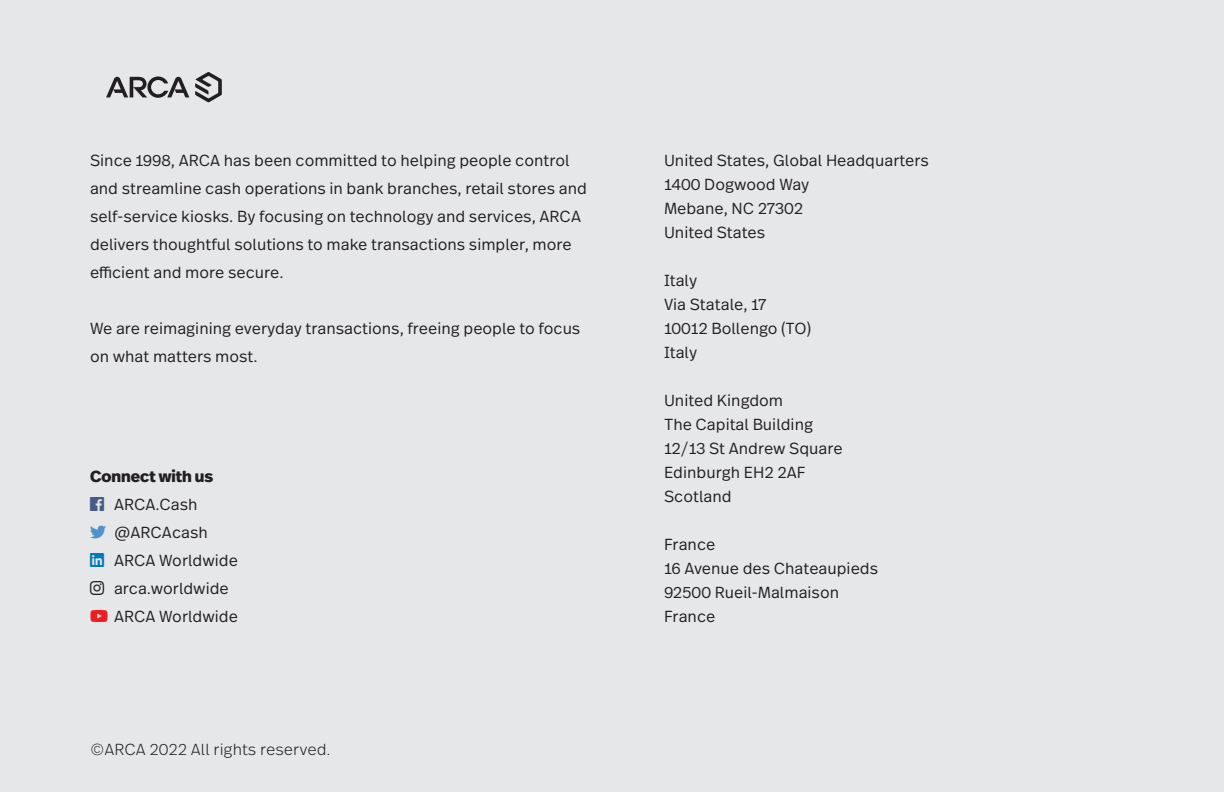
<style>
.page{position:relative;width:1224px;height:792px;background:#e6e7e9}
.page>*{position:absolute;margin:0;border:0;box-sizing:border-box;transform-origin:0 0}
.t1{font:300 16px/24px "Real Text Pro";color:#231f20}
.t2{font:300 16px "Real Text Pro";color:#231f20}
.t3{font:800 16px "Real Head Pro";color:#231f20}
.s1{color:#465c87}
.s2{color:#5192c8}
.s3{color:#007bb6}
.s4{color:#ee1d23}
</style>
<div class="page">
<svg style="left:106px;top:77px;width:83px;height:21px"></svg>
<svg style="left:195px;top:72px;width:27px;height:30px"></svg>
<p class="t1" style="left:90px;top:146px;width:498px;line-height:28px">Since 1998, ARCA has been committed to helping people control and streamline cash operations in bank branches, retail stores and self-service kiosks. By focusing on technology and services, ARCA delivers thoughtful solutions to make transactions simpler, more efficient and more secure.</p>
<p class="t1" style="left:90px;top:314px;width:492px;line-height:28px">We are reimagining everyday transactions, freeing people to focus on what matters most.</p>
<p class="t3" style="left:90px;top:464px;width:125px">Connect with us</p>
<p class="t1" style="left:90px;top:492px;width:109px"><span class="s1">□□</span> ARCA.Cash</p>
<p class="t1" style="left:90px;top:520px;width:119px"><span class="s2">▼▼▼</span> @ARCAcash</p>
<p class="t1" style="left:90px;top:548px;width:150px"><span class="s3">●■■</span> ARCA Worldwide</p>
<p class="t1" style="left:90px;top:576px;width:140px">■▲▼ arca.worldwide</p>
<p class="t1" style="left:90px;top:604px;width:150px"><span class="s4">□◆▼◆</span> ARCA Worldwide</p>
<p class="t2" style="left:90px;top:738px;width:242px">©ARCA 2022 All rights reserved.</p>
<p class="t1" style="left:664px;top:148px;width:266px">United States, Global Headquarters<br>1400 Dogwood Way<br>Mebane, NC 27302<br>United States</p>
<p class="t1" style="left:664px;top:268px;width:149px">Italy<br>Via Statale, 17<br>10012 Bollengo (TO)<br>Italy</p>
<p class="t1" style="left:664px;top:388px;width:180px">United Kingdom<br>The Capital Building<br>12/13 St Andrew Square<br>Edinburgh EH2 2AF<br>Scotland</p>
<p class="t1" style="left:664px;top:532px;width:216px">France<br>16 Avenue des Chateaupieds<br>92500 Rueil-Malmaison<br>France</p>
</div>
